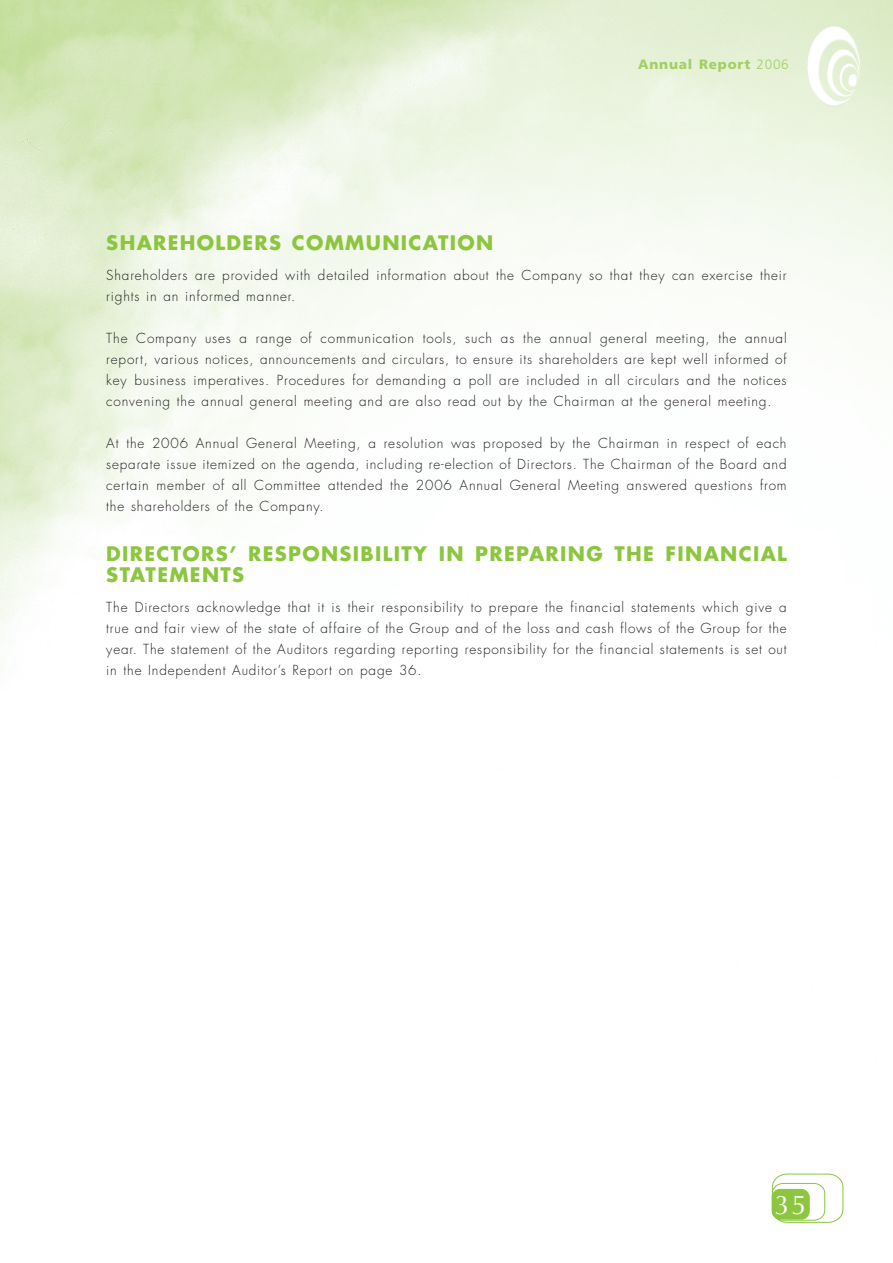
<style>
.page{position:relative;width:893px;height:1263px;background:#fff}
.page>*{position:absolute;margin:0;border:0;box-sizing:border-box;transform-origin:0 0}
.t1{font:27px "Optima LT Std";color:#fff}
.t2{font:700 19.5px/21px "Futura Std";letter-spacing:.07em;color:#8bc63e}
.t3{font:300 13.5px/21px "Futura Std";letter-spacing:.06em;color:#231f20;text-align:justify}
.t4{font:900 13.5px "Frutiger LT Std";letter-spacing:.06em;color:#a2cf62}
.s1{font-weight:300}
</style>
<div class="page">
<img style="left:0;top:0;width:893px;height:1213px">
<svg style="left:772px;top:1173px;width:72px;height:50px"></svg>
<p class="t4" style="left:638px;top:56px;width:152px">Annual Report <span class="s1">2006</span></p>
<h2 class="t2" style="left:106px;top:232px;width:389px">SHAREHOLDERS COMMUNICATION</h2>
<p class="t3" style="left:106px;top:265px;width:682px">Shareholders are provided with detailed information about the Company so that they can exercise their rights in an informed manner.</p>
<p class="t3" style="left:106px;top:328px;width:682px">The Company uses a range of communication tools, such as the annual general meeting, the annual report, various notices, announcements and circulars, to ensure its shareholders are kept well informed of key business imperatives. Procedures for demanding a poll are included in all circulars and the notices convening the annual general meeting and are also read out by the Chairman at the general meeting.</p>
<p class="t3" style="left:106px;top:433px;width:682px">At the 2006 Annual General Meeting, a resolution was proposed by the Chairman in respect of each separate issue itemized on the agenda, including re-election of Directors. The Chairman of the Board and certain member of all Committee attended the 2006 Annual General Meeting answered questions from the shareholders of the Company.</p>
<h2 class="t2" style="left:106px;top:543px;width:682px">DIRECTORS’ RESPONSIBILITY IN PREPARING THE FINANCIAL<br>STATEMENTS</h2>
<p class="t3" style="left:106px;top:597px;width:682px">The Directors acknowledge that it is their responsibility to prepare the financial statements which give a true and fair view of the state of affaire of the Group and of the loss and cash flows of the Group for the year. The statement of the Auditors regarding reporting responsibility for the financial statements is set out in the Independent Auditor’s Report on page 36.</p>
<h1 class="t1" style="left:775px;top:1189px;width:33px">35</h1>
</div>
